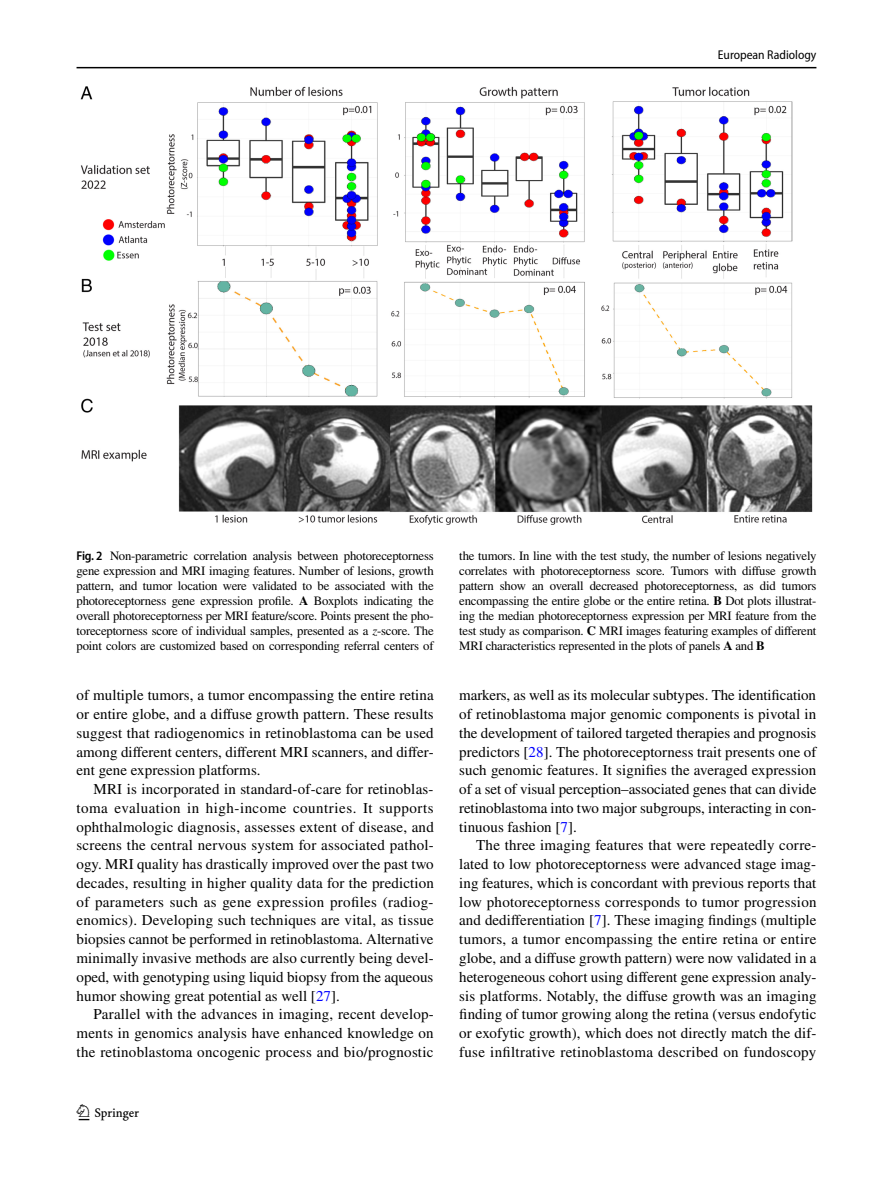
<style>
.page{position:relative;width:893px;height:1187px;background:#fff}
.page>*{position:absolute;margin:0;border:0;box-sizing:border-box;transform-origin:0 0}
.t1{font:22.5px "Springnew Regular 2";color:#000}
.t2{font:15px/18.8px "STIX";letter-spacing:.005em;color:#000;text-align:justify}
.t3{font:12.75px/15px "STIX";letter-spacing:-.015em;color:#000;text-align:justify}
.t4{font:semi-condensed 12.75px "Myriad Pro";color:#000}
.s1{font-family:"Myriad Pro";font-weight:600;font-stretch:semi-condensed}
.s2{font-weight:700}
.s3{font-style:italic}
.s4{color:#00f}
</style>
<div class="page">
<hr style="left:77px;top:67px;width:739px;height:1px;background:#000">
<img style="left:81px;top:87px;width:731px;height:438px">
<p class="t4" style="left:718px;top:48px;width:100px">European Radiology</p>
<p class="t3" style="left:77px;top:549px;width:359px"><span class="s1">Fig. 2</span> Non-parametric correlation analysis between photoreceptorness gene expression and MRI imaging features. Number of lesions, growth pattern, and tumor location were validated to be associated with the photoreceptorness gene expression profile. <span class="s2">A</span> Boxplots indicating the overall photoreceptorness per MRI feature/score. Points present the pho&shy;toreceptorness score of individual samples, presented as a <span class="s3">z</span>-score. The point colors are customized based on corresponding referral centers of</p>
<p class="t3" style="left:459px;top:549px;width:359px">the tumors. In line with the test study, the number of lesions negatively correlates with photoreceptorness score. Tumors with diffuse growth pattern show an overall decreased photoreceptorness, as did tumors encompassing the entire globe or the entire retina. <span class="s2">B</span> Dot plots illustrat&shy;ing the median photoreceptorness expression per MRI feature from the test study as comparison. <span class="s2">C</span> MRI images featuring examples of different MRI characteristics represented in the plots of panels <span class="s2">A</span> and <span class="s2">B</span></p>
<p class="t2" style="left:77px;top:687px;width:359px">of multiple tumors, a tumor encompassing the entire retina or entire globe, and a diffuse growth pattern. These results suggest that radiogenomics in retinoblastoma can be used among different centers, different MRI scanners, and differ&shy;ent gene expression platforms.</p>
<p class="t2" style="left:77px;top:780px;width:359px;text-indent:17px">MRI is incorporated in standard-of-care for retinoblas&shy;toma evaluation in high-income countries. It supports ophthalmologic diagnosis, assesses extent of disease, and screens the central nervous system for associated pathol&shy;ogy. MRI quality has drastically improved over the past two decades, resulting in higher quality data for the prediction of parameters such as gene expression profiles (radiog&shy;enomics). Developing such techniques are vital, as tissue biopsies cannot be performed in retinoblastoma. Alternative minimally invasive methods are also currently being devel&shy;oped, with genotyping using liquid biopsy from the aqueous humor showing great potential as well [<span class="s4">27</span>].</p>
<p class="t2" style="left:77px;top:1005px;width:359px;text-indent:17px">Parallel with the advances in imaging, recent develop&shy;ments in genomics analysis have enhanced knowledge on the retinoblastoma oncogenic process and bio/prognostic</p>
<h1 class="t1" style="left:79px;top:1104px;width:62px">1 3</h1>
<p class="t2" style="left:459px;top:687px;width:359px">markers, as well as its molecular subtypes. The identification of retinoblastoma major genomic components is pivotal in the development of tailored targeted therapies and prognosis predictors [<span class="s4">28</span>]. The photoreceptorness trait presents one of such genomic features. It signifies the averaged expression of a set of visual perception–associated genes that can divide retinoblastoma into two major subgroups, interacting in con&shy;tinuous fashion [<span class="s4">7</span>].</p>
<p class="t2" style="left:459px;top:837px;width:359px;text-indent:17px">The three imaging features that were repeatedly corre&shy;lated to low photoreceptorness were advanced stage imag&shy;ing features, which is concordant with previous reports that low photoreceptorness corresponds to tumor progression and dedifferentiation [<span class="s4">7</span>]. These imaging findings (multiple tumors, a tumor encompassing the entire retina or entire globe, and a diffuse growth pattern) were now validated in a heterogeneous cohort using different gene expression analy&shy;sis platforms. Notably, the diffuse growth was an imaging finding of tumor growing along the retina (versus endofytic or exofytic growth), which does not directly match the dif&shy;fuse infiltrative retinoblastoma described on fundoscopy</p>
</div>
